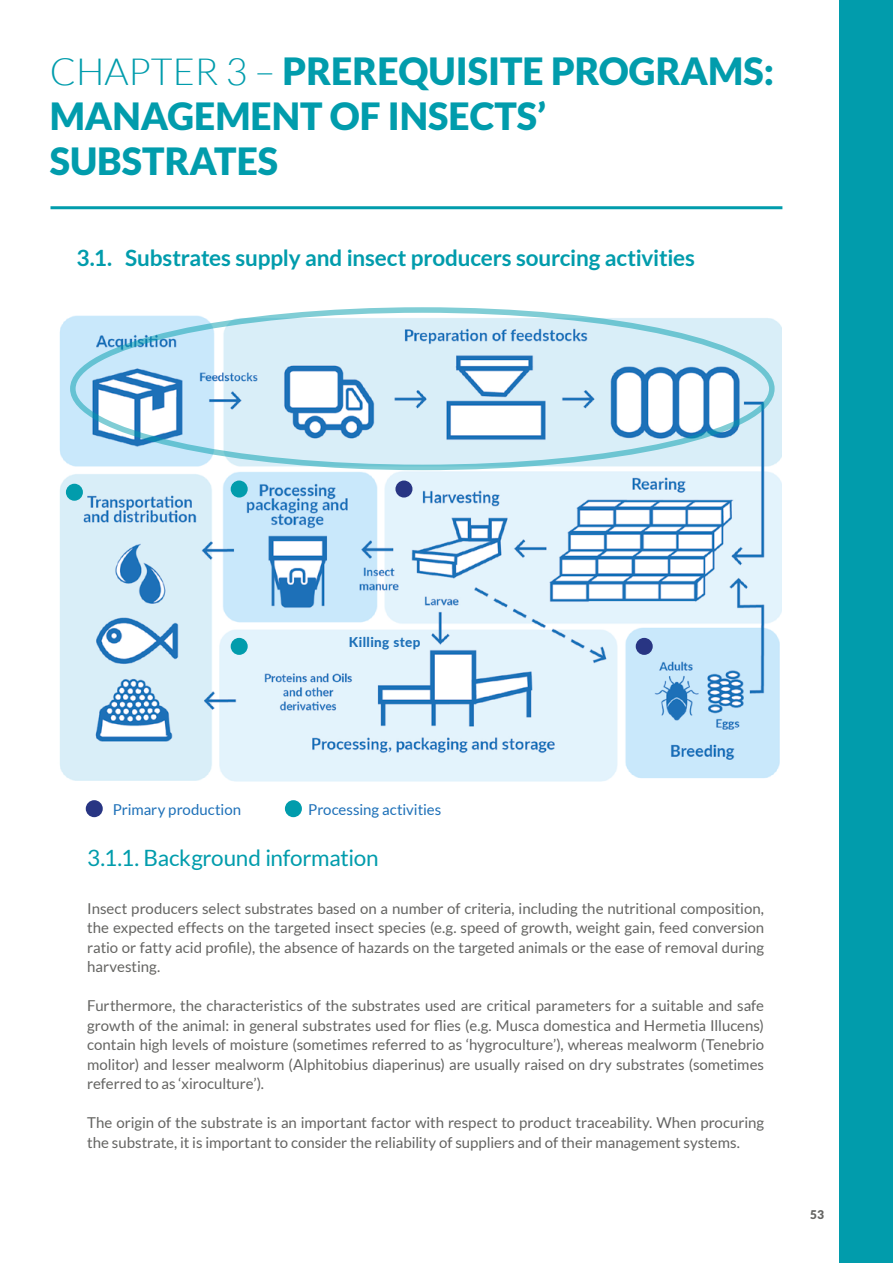
<style>
.page{position:relative;width:893px;height:1263px;background:#fff}
.page>*{position:absolute;margin:0;border:0;box-sizing:border-box;transform-origin:0 0}
.t1{font:900 37.5px/45px "Lato";color:#019cac}
.t2{font:700 22.5px "Lato";letter-spacing:-.005em;color:#019cac}
.t3{font:22.5px "Lato";letter-spacing:-.015em;color:#019cac}
.t4{font:15px/19.5px "Lato";letter-spacing:-.005em;color:#646462;text-align:justify}
.t5{font:15px "Lato";letter-spacing:-.005em;color:#1d70b8}
.t6{font:800 13.5px "Lato";letter-spacing:.03em;color:#1d70b8}
.t7{font:900 12px "Lato";color:#646462}
.s1{font-weight:300}
</style>
<div class="page">
<div style="left:839px;top:0;width:54px;height:1263px;background:#019cac"></div>
<hr style="left:50px;top:206px;width:732px;height:3px;background:#019cac">
<img style="left:59px;top:307px;width:722px;height:475px">
<div style="left:70px;top:307px;width:705px;height:163px;border:6px solid #019cac;border-radius:50%"></div>
<div style="left:342px;top:636px;width:85px;height:13px;background:#e3f3fc"></div>
<div style="left:86px;top:800px;width:17px;height:17px;background:#283583;border-radius:50%"></div>
<div style="left:285px;top:800px;width:17px;height:17px;background:#019cac;border-radius:50%"></div>
<div style="left:66px;top:484px;width:17px;height:17px;background:#019cac;border-radius:50%"></div>
<div style="left:636px;top:638px;width:17px;height:17px;background:#283583;border-radius:50%"></div>
<div style="left:231px;top:638px;width:17px;height:17px;background:#019cac;border-radius:50%"></div>
<div style="left:231px;top:480px;width:17px;height:17px;background:#019cac;border-radius:50%"></div>
<div style="left:395px;top:480px;width:17px;height:17px;background:#283583;border-radius:50%"></div>
<h1 class="t1" style="left:50px;top:48px;width:726px"><span class="s1">CHAPTER 3 –</span> PREREQUISITE PROGRAMS:<br>MANAGEMENT OF INSECTS’<br>SUBSTRATES</h1>
<h2 class="t2" style="left:77px;top:245px;width:620px">3.1. Substrates supply and insect producers sourcing activities</h2>
<p class="t6" style="left:349px;top:632px;width:73px">Killing step</p>
<p class="t5" style="left:113px;top:801px;width:130px">Primary production</p>
<p class="t5" style="left:308px;top:801px;width:135px">Processing activities</p>
<h2 class="t3" style="left:87px;top:845px;width:293px">3.1.1. Background information</h2>
<p class="t4" style="left:87px;top:898px;width:678px">Insect producers select substrates based on a number of criteria, including the nutritional composition, the expected effects on the targeted insect species (e.g. speed of growth, weight gain, feed conversion ratio or fatty acid profile), the absence of hazards on the targeted animals or the ease of removal during harvesting.</p>
<p class="t4" style="left:87px;top:996px;width:678px">Furthermore, the characteristics of the substrates used are critical parameters for a suitable and safe growth of the animal: in general substrates used for flies (e.g. Musca domestica and Hermetia Illucens) contain high levels of moisture (sometimes referred to as ‘hygroculture’), whereas mealworm (Tenebrio molitor) and lesser mealworm (Alphitobius diaperinus) are usually raised on dry substrates (sometimes referred to as ‘xiroculture’).</p>
<p class="t4" style="left:87px;top:1113px;width:678px">The origin of the substrate is an important factor with respect to product traceability. When procuring the substrate, it is important to consider the reliability of suppliers and of their management systems.</p>
<p class="t7" style="left:810px;top:1207px;width:15px">53</p>
</div>
